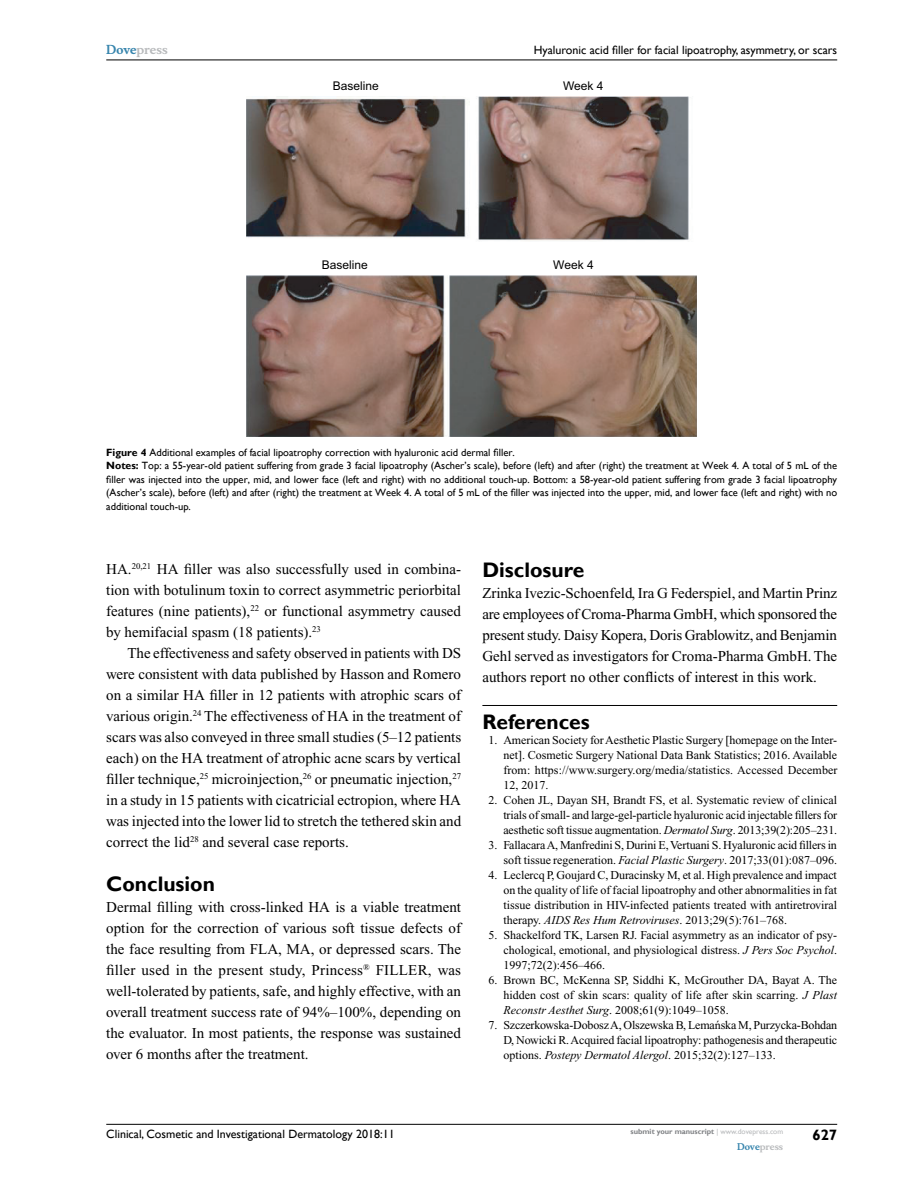
<style>
.page{position:relative;width:918px;height:1188px;background:#fff}
.page>*{position:absolute;margin:0;border:0;box-sizing:border-box;transform-origin:0 0}
.t1{font:700 21px "Gill Sans";color:#000}
.t2{font:15px/21px "Times New Roman";color:#000;text-align:justify}
.t3{font:700 15px "Gill Sans";color:#000}
.t4{font:12px/15px "Times New Roman";color:#000;text-align:justify}
.t5{font:12px "Gill Sans";color:#000}
.t6{font:12px "Arial";color:#000}
.t7{font:700 12px "Musee";color:#b8babc}
.t8{font:10.5px/13.5px "Gill Sans";color:#000}
.t9{font:700 9px "Musee";color:#b8babc}
.t10{font:700 7.5px "Gill Sans";color:#808285}
.s1{color:#3785ad}
.s2{font-weight:700}
.s3{font-style:italic}
.s4{font-style:inherit}
.s5{font-weight:400;color:#b8babc}
</style>
<div class="page">
<hr style="left:106px;top:1124px;width:731px;height:1px;background:#000">
<hr style="left:106px;top:60px;width:731px;height:1px;background:#000">
<hr style="left:482px;top:705px;width:355px;height:1px;background:#000">
<img style="left:247px;top:96px;width:450px;height:341px">
<p class="t7" style="left:106px;top:43px;width:63px"><span class="s1">Dove</span>press</p>
<p class="t6" style="left:333px;top:78px;width:48px">Baseline</p>
<p class="t6" style="left:322px;top:257px;width:48px">Baseline</p>
<p class="t5" style="left:534px;top:43px;width:305px">Hyaluronic acid filler for facial lipoatrophy, asymmetry, or scars</p>
<p class="t6" style="left:563px;top:78px;width:42px">Week 4</p>
<p class="t6" style="left:553px;top:257px;width:42px">Week 4</p>
<p class="t8" style="left:106px;top:446px;width:732px"><span class="s2">Figure 4</span> Additional examples of facial lipoatrophy correction with hyaluronic acid dermal filler.<br><span class="s2">Notes:</span> Top: a 55-year-old patient suffering from grade 3 facial lipoatrophy (Ascher’s scale), before (left) and after (right) the treatment at Week 4. A total of 5 mL of the filler was injected into the upper, mid, and lower face (left and right) with no additional touch-up. Bottom: a 58-year-old patient suffering from grade 3 facial lipoatrophy (Ascher’s scale), before (left) and after (right) the treatment at Week 4. A total of 5 mL of the filler was injected into the upper, mid, and lower face (left and right) with no additional touch-up.</p>
<p class="t2" style="left:106px;top:559px;width:356px">HA.<sup>20,21</sup> HA filler was also successfully used in combina&shy;tion with botulinum toxin to correct asymmetric periorbital features (nine patients),<sup>22</sup> or functional asymmetry caused by hemifacial spasm (18 patients).<sup>23</sup></p>
<p class="t2" style="left:106px;top:643px;width:357px;text-indent:21px">The effectiveness and safety observed in patients with DS were consistent with data published by Hasson and Romero on a similar HA filler in 12 patients with atrophic scars of various origin.<sup>24</sup> The effectiveness of HA in the treatment of scars was also conveyed in three small studies (5–12 patients each) on the HA treatment of atrophic acne scars by vertical filler technique,<sup>25</sup> microinjection,<sup>26</sup> or pneumatic injection,<sup>27 </sup>in a study in 15 patients with cicatricial ectropion, where HA was injected into the lower lid to stretch the tethered skin and correct the lid<sup>28</sup> and several case reports.</p>
<h1 class="t1" style="left:106px;top:871px;width:110px">Conclusion</h1>
<p class="t2" style="left:106px;top:896px;width:356px">Dermal filling with cross-linked HA is a viable treatment option for the correction of various soft tissue defects of the face resulting from FLA, MA, or depressed scars. The filler used in the present study, Princess<sup>®</sup> FILLER, was well-tolerated by patients, safe, and highly effective, with an overall treatment success rate of 94%–100%, depending on the evaluator. In most patients, the response was sustained over 6 months after the treatment.</p>
<h1 class="t1" style="left:482px;top:557px;width:103px">Disclosure</h1>
<p class="t2" style="left:482px;top:583px;width:356px">Zrinka Ivezic-Schoenfeld, Ira G Federspiel, and Martin Prinz are employees of Croma-Pharma GmbH, which sponsored the present study. Daisy Kopera, Doris Grablowitz, and Benjamin Gehl served as investigators for Croma-Pharma GmbH. The authors report no other conflicts of interest in this work.</p>
<h1 class="t1" style="left:482px;top:709px;width:109px">References</h1>
<p class="t4" style="left:503px;top:732px;width:336px;text-indent:-15px">1. American Society for Aesthetic Plastic Surgery [homepage on the Inter&shy;net]. Cosmetic Surgery National Data Bank Statistics; 2016. Available from: https://www.surgery.org/media/statistics. Accessed December 12, 2017.</p>
<p class="t4" style="left:503px;top:792px;width:335px;text-indent:-15px">2. Cohen JL, Dayan SH, Brandt FS, et al. Systematic review of clinical trials of small- and large-gel-particle hyaluronic acid injectable fillers for aesthetic soft tissue augmentation. <span class="s3">Dermatol Surg</span>. 2013;39(2):205–231.</p>
<p class="t4" style="left:488px;top:837px;width:350px;text-align:right">3. Fallacara A, Manfredini S, Durini E, Vertuani S. Hyaluronic acid fillers in soft tissue regeneration. <span class="s3">Facial Plastic Surgery</span>. 2017;33(01):087–096.</p>
<p class="t4" style="left:503px;top:867px;width:335px;text-indent:-15px">4. Leclercq P, Goujard C, Duracinsky M, et al. High prevalence and impact on the quality of life of facial lipoatrophy and other abnormalities in fat tissue distribution in HIV-infected patients treated with antiretroviral therapy. <span class="s3">AIDS Res Hum Retroviruses</span>. 2013;29(5):761–768.</p>
<p class="t4" style="left:503px;top:927px;width:335px;text-indent:-15px">5. Shackelford TK, Larsen RJ. Facial asymmetry as an indicator of psy&shy;chological, emotional, and physiological distress. <span class="s3">J Pers Soc Psychol</span>.<br>1997;72(2):456–466.</p>
<p class="t4" style="left:503px;top:972px;width:335px;text-indent:-15px">6. Brown BC, McKenna SP, Siddhi K, McGrouther DA, Bayat A. The hidden cost of skin scars: quality of life after skin scarring. <span class="s3">J Plast Reconstr Aesthet Surg</span>. 2008;61(9):1049–1058.</p>
<p class="t4" style="left:503px;top:1017px;width:335px;text-indent:-15px">7. Szczerkowska-Dobosz A, Olszewska B, Lema<span class="s4">ń</span>ska M, Purzycka-Bohdan D, Nowicki R. Acquired facial lipoatrophy: pathogenesis and therapeutic options. <span class="s3">Postepy Dermatol Alergol</span>. 2015;32(2):127–133.</p>
<p class="t5" style="left:106px;top:1127px;width:290px">Clinical, Cosmetic and Investigational Dermatology 2018:11</p>
<p class="t10" style="left:631px;top:1127px;width:154px">submit your manuscript <span class="s5">| www.dovepress.com</span></p>
<p class="t9" style="left:737px;top:1141px;width:48px"><span class="s1">Dove</span>press</p>
<p class="t3" style="left:812px;top:1126px;width:26px">627</p>
</div>
